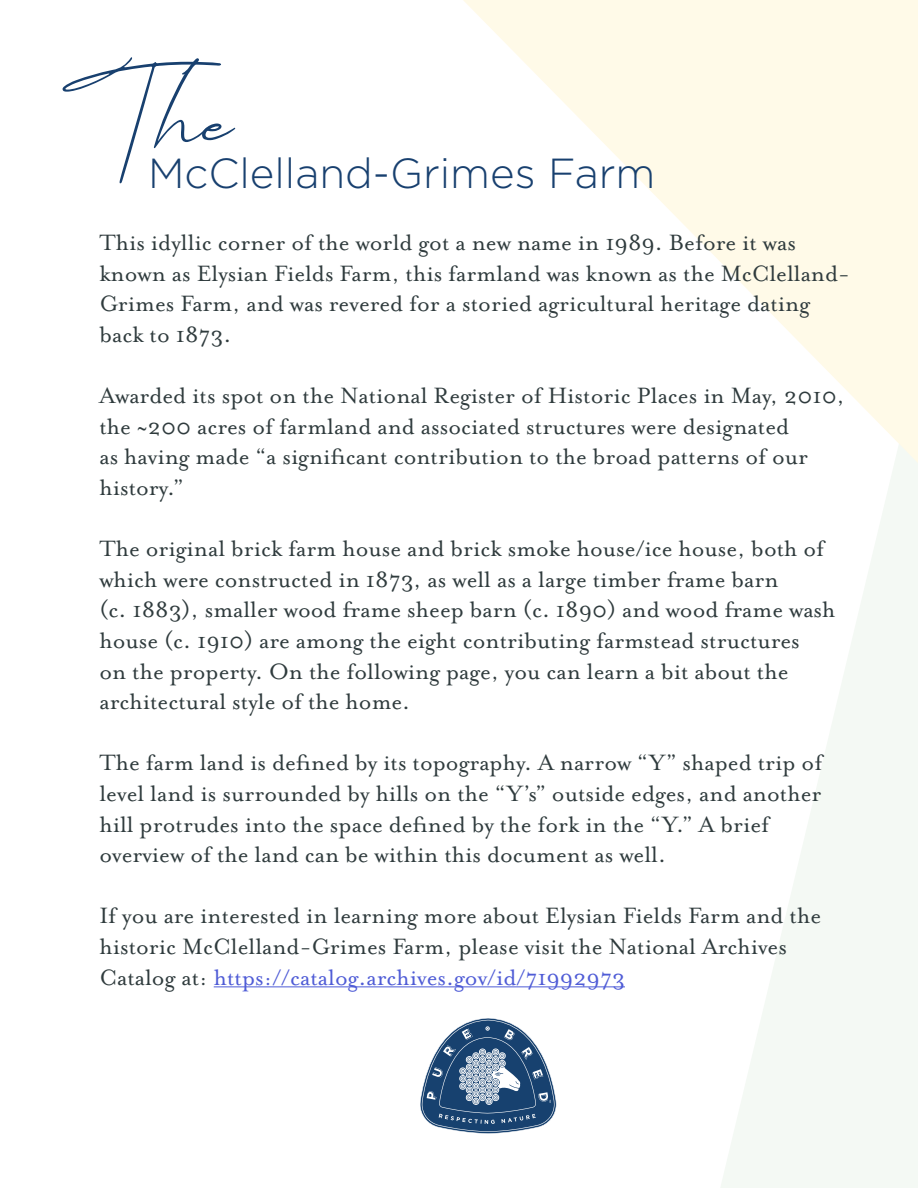
<style>
.page{position:relative;width:918px;height:1188px;background:#fff}
.page>*{position:absolute;margin:0;border:0;box-sizing:border-box;transform-origin:0 0}
.t1{font:91.5px "Hathem Bosteem FREE";color:#18406f}
.t2{font:300 42px "Gotham";color:#18406f}
.t3{font:25.5px/30.6px "Mrs Eaves OT";color:#2f3b3d}
.s1{color:#4f5cd6}
</style>
<div class="page">
<svg style="left:721px;top:463px;width:197px;height:725px;fill:#f4f9f4"></svg>
<svg style="left:463px;top:0;width:455px;height:463px"></svg>
<hr style="left:214px;top:987px;width:411px;height:1px;background:#4f5cd6">
<svg style="left:420px;top:1018px;width:137px;height:116px"></svg>
<h1 class="t1" style="left:63px;top:60px;width:172px">Th e</h1>
<h2 class="t2" style="left:148px;top:147px;width:509px">McClelland-Grimes Farm</h2>
<p class="t3" style="left:99px;top:227px;width:752px">This idyllic corner of the world got a new name in 1989. Before it was known as Elysian Fields Farm, this farmland was known as the McClelland-Grimes Farm, and was revered for a storied agricultural heritage dating back to 1873.</p>
<p class="t3" style="left:99px;top:380px;width:747px">Awarded its spot on the National Register of Historic Places in May, 2010, the ~200 acres of farmland and associated structures were designated<br>as having made “a significant contribution to the broad patterns of our history.”</p>
<p class="t3" style="left:99px;top:533px;width:738px">The original brick farm house and brick smoke house/ice house, both of which were constructed in 1873, as well as a large timber frame barn<br>(c. 1883), smaller wood frame sheep barn (c. 1890) and wood frame wash house (c. 1910) are among the eight contributing farmstead structures<br>on the property. On the following page, you can learn a bit about the architectural style of the home.</p>
<p class="t3" style="left:99px;top:748px;width:724px">The farm land is defined by its topography. A narrow “Y” shaped trip of level land is surrounded by hills on the “Y’s” outside edges, and another hill protrudes into the space defined by the fork in the “Y.” A brief overview of the land can be within this document as well.</p>
<p class="t3" style="left:99px;top:901px;width:723px">If you are interested in learning more about Elysian Fields Farm and the historic McClelland-Grimes Farm, please visit the National Archives<br>Catalog at: <span class="s1">https://catalog.archives.gov/id/71992973</span></p>
</div>
